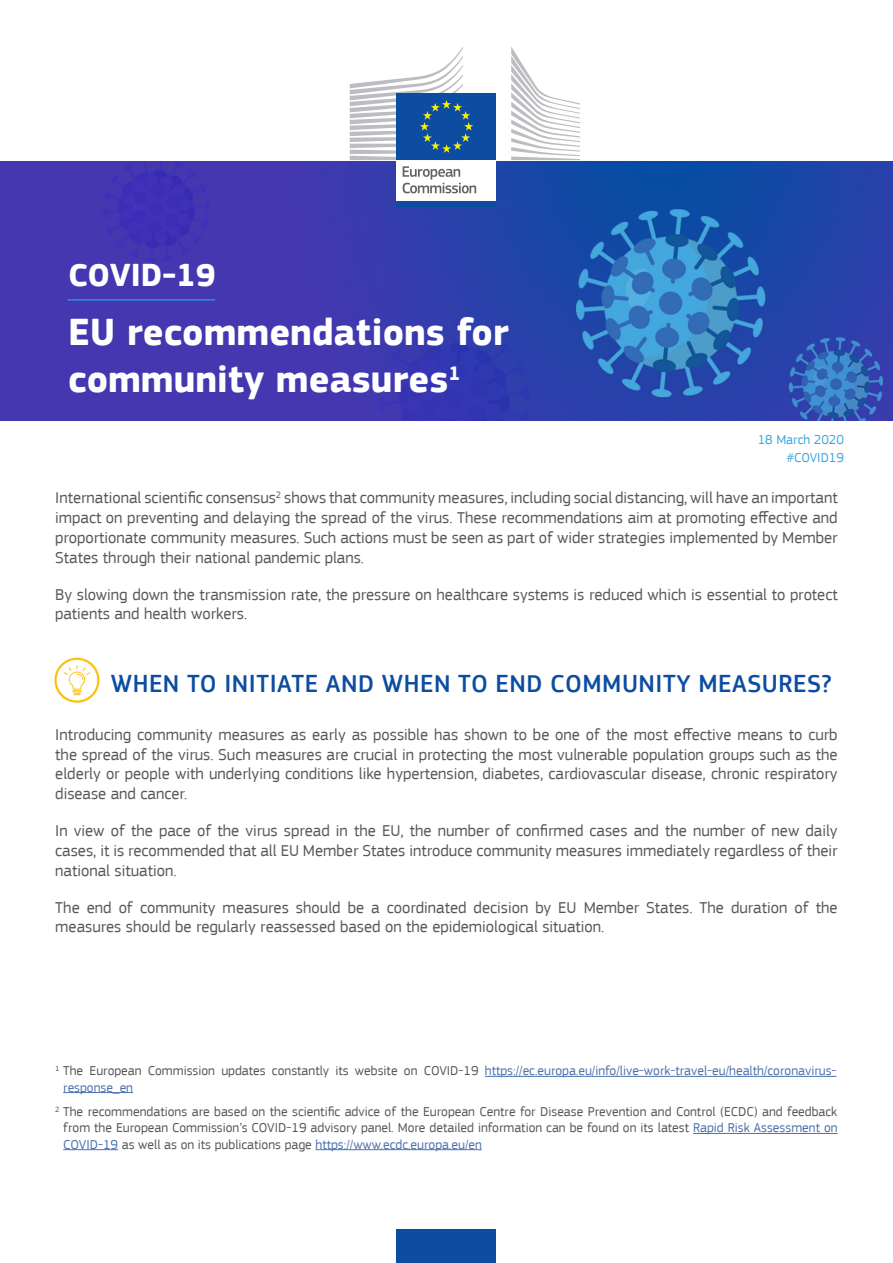
<style>
.page{position:relative;width:893px;height:1263px;background:#fff}
.page>*{position:absolute;margin:0;border:0;box-sizing:border-box;transform-origin:0 0}
.TITLE_H1{font:700 39px/46.8px "EC Square Sans Pro";color:#fff}
.TITLE_H1-2{font:700 33px "EC Square Sans Pro";color:#fff}
.TITLE_H1-3{font:500 25.5px "EC Square Sans Pro";letter-spacing:.02em;color:#0d4da1}
.Intro{font:16.5px/19.8px "EC Square Sans Pro";color:#57585a;text-align:justify}
.Intro-2{font:13.5px/16.2px "EC Square Sans Pro";color:#57585a;text-align:justify}
.Intro-3{font:13.5px/16.2px "EC Square Sans Pro";color:#4d72ac}
.Paragraph_Style_2{font:13.5px "EC Square Sans Pro";color:#3aa7de}
.hashtag{font:13.5px "EC Square Sans Pro";color:#3aa7de}
.s1{color:#57585a}
.s2{color:#4d72ac}
</style>
<div class="page">
<img style="left:0;top:161px;width:893px;height:260px">
<div style="left:397px;top:158px;width:99px;height:44px;background:#fff"></div>
<svg style="left:403px;top:166px;width:73px;height:27px"></svg>
<div style="left:397px;top:201px;width:99px;height:6px;background:#0d4da1"></div>
<svg style="left:511px;top:47px;width:69px;height:113px"></svg>
<div style="left:397px;top:94px;width:99px;height:66px;background:#0d4da1"></div>
<svg style="left:350px;top:47px;width:123px;height:113px"></svg>
<div style="left:397px;top:1230px;width:99px;height:33px;background:#0d4da1"></div>
<hr style="left:485px;top:1076px;width:351px;height:1px;background:#4d72ac">
<hr style="left:63px;top:1092px;width:70px;height:1px;background:#4d72ac">
<hr style="left:693px;top:1133px;width:145px;height:1px;background:#4d72ac">
<hr style="left:63px;top:1149px;width:55px;height:1px;background:#4d72ac">
<hr style="left:316px;top:1149px;width:166px;height:1px;background:#4d72ac">
<hr style="left:68px;top:299px;width:147px;height:2px;background:#2495d2">
<div style="left:54px;top:658px;width:46px;height:45px;border:2px solid #fdc011;border-radius:50%"></div>
<svg style="left:64px;top:665px;width:26px;height:30px"></svg>
<p class="TITLE_H1-2" style="left:68px;top:256px;width:149px">COVID-19</p>
<p class="TITLE_H1" style="left:68px;top:310px;width:442px">EU recommendations for community measures<sup>1</sup></p>
<p class="Paragraph_Style_2" style="left:758px;top:432px;width:88px">18 March 2020</p>
<p class="hashtag" style="left:787px;top:450px;width:59px">#COVID19</p>
<p class="Intro" style="left:55px;top:488px;width:784px">International scientific consensus<sup>2</sup> shows that community measures, including social distancing, will have an important impact on preventing and delaying the spread of the virus. These recommendations aim at promoting effective and proportionate community measures. Such actions must be seen as part of wider strategies implemented by Member States through their national pandemic plans.</p>
<p class="Intro" style="left:55px;top:584px;width:784px">By slowing down the transmission rate, the pressure on healthcare systems is reduced which is essential to protect patients and health workers.</p>
<p class="TITLE_H1-3" style="left:111px;top:668px;width:722px">WHEN TO INITIATE AND WHEN TO END COMMUNITY MEASURES?</p>
<p class="Intro" style="left:55px;top:725px;width:784px">Introducing community measures as early as possible has shown to be one of the most effective means to curb the spread of the virus. Such measures are crucial in protecting the most vulnerable population groups such as the elderly or people with underlying conditions like hypertension, diabetes, cardiovascular disease, chronic respiratory disease and cancer.</p>
<p class="Intro" style="left:55px;top:821px;width:784px">In view of the pace of the virus spread in the EU, the number of confirmed cases and the number of new daily cases, it is recommended that all EU Member States introduce community measures immediately regardless of their national situation.</p>
<p class="Intro" style="left:55px;top:897px;width:784px">The end of community measures should be a coordinated decision by EU Member States. The duration of the measures should be regularly reassessed based on the epidemiological situation.</p>
<p class="Intro-3" style="left:63px;top:1063px;width:775px;text-indent:-8px"><sup>1</sup> <span class="s1">The European Commission updates constantly its website on COVID-19</span> https://ec.europa.eu/info/live-work-travel-eu/health/coronavirus&shy;response_en</p>
<p class="Intro-2" style="left:63px;top:1104px;width:776px;text-indent:-8px"><sup>2</sup> The recommendations are based on the scientific advice of the European Centre for Disease Prevention and Control (ECDC) and feedback from the European Commission’s COVID-19 advisory panel. More detailed information can be found on its latest <span class="s2">Rapid Risk Assessment on COVID-19</span> as well as on its publications page <span class="s2">https://www.ecdc.europa.eu/en</span></p>
</div>
